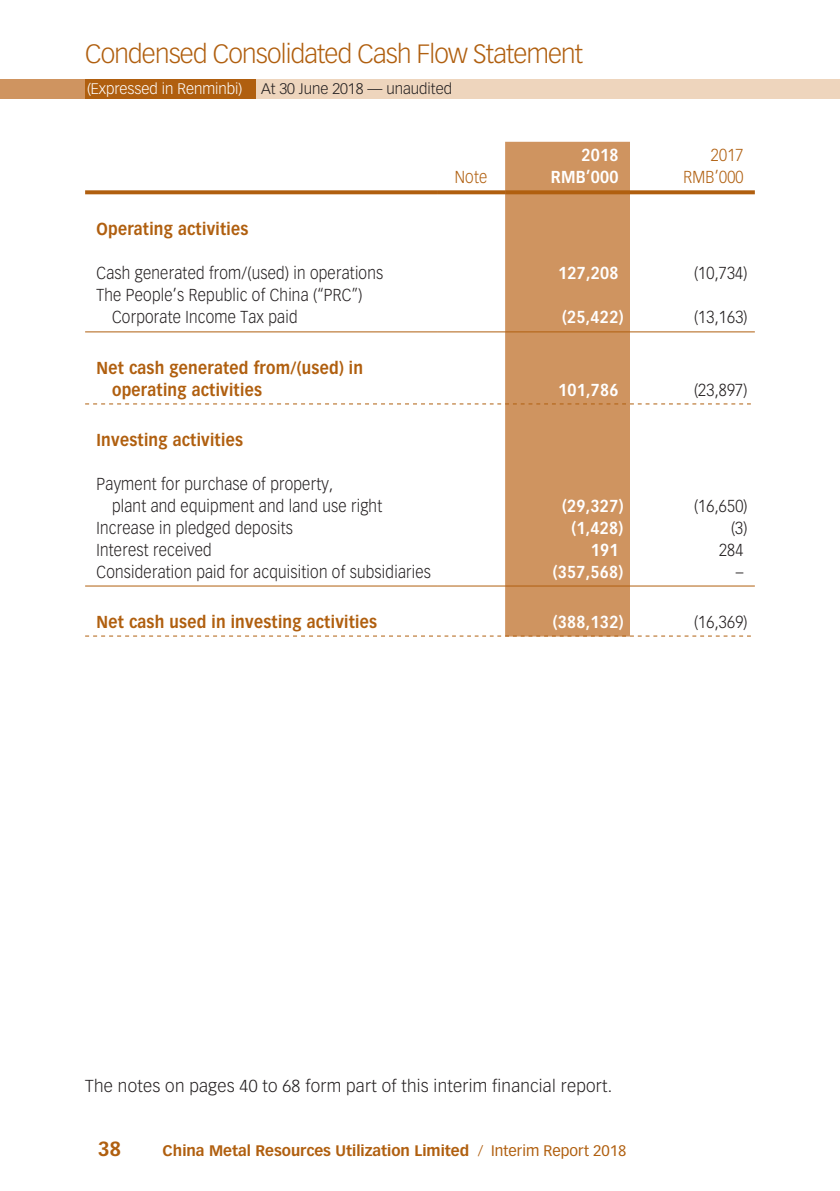
<style>
.page{position:relative;width:840px;height:1191px;background:#fff}
.page>*{position:absolute;margin:0;border:0;box-sizing:border-box;transform-origin:0 0}
.t1{font:300 26px "Vectora LT Std";letter-spacing:-.03em;color:#b05f0f}
.t2{font:700 20px "Vectora LT Std";color:#b05f0f}
._50_Table_txt{font:300 17px "Vectora LT Std";letter-spacing:.015em;color:#231f20;scale:.9 1}
._50_Table_txt-2{font:700 17px "Vectora LT Std";letter-spacing:.02em;color:#b05f0f;scale:.9 1}
._50_Table_txt-3{font:700 17px "Vectora LT Std";letter-spacing:.02em;color:#fff;scale:.9 1}
._00_txt{font:300 17px "Vectora LT Std";letter-spacing:.015em;color:#231f20}
._50_Table_txt-4{font:300 17px "Vectora LT Std";letter-spacing:.015em;color:#b05f0f;scale:.9 1}
.t3{font:700 15px "Vectora LT Std";color:#b05f0f}
.t4{font:300 15px "Vectora LT Std";color:#231f20}
.t5{font:300 15px "Vectora LT Std";color:#fff}
.s1{font-weight:300}
.s2{font-weight:400}
</style>
<div class="page">
<div style="left:0;top:80px;width:839px;height:19px;background:#eed5bd"></div>
<div style="left:85px;top:80px;width:170px;height:19px;background:#b05f0f"></div>
<div style="left:0;top:80px;width:85px;height:19px;background:#cf9460"></div>
<div style="left:505px;top:142px;width:124px;height:493px;background:#cf9460"></div>
<svg style="left:85px;top:190px;width:352px;height:4px"></svg>
<svg style="left:437px;top:190px;width:68px;height:4px"></svg>
<svg style="left:505px;top:190px;width:124px;height:4px"></svg>
<svg style="left:629px;top:190px;width:125px;height:4px"></svg>
<hr style="left:85px;top:331px;width:352px;height:1px;background:#b05f0f">
<hr style="left:437px;top:331px;width:68px;height:1px;background:#b05f0f">
<hr style="left:505px;top:331px;width:124px;height:1px;background:#b05f0f">
<hr style="left:629px;top:331px;width:125px;height:1px;background:#b05f0f">
<svg style="left:85px;top:403px;width:665px;height:1px"></svg>
<hr style="left:85px;top:585px;width:352px;height:1px;background:#b05f0f">
<hr style="left:437px;top:585px;width:68px;height:1px;background:#b05f0f">
<hr style="left:505px;top:585px;width:124px;height:1px;background:#b05f0f">
<hr style="left:629px;top:585px;width:125px;height:1px;background:#b05f0f">
<svg style="left:85px;top:635px;width:665px;height:1px"></svg>
<p class="t1" style="left:85px;top:39px;width:499px">Condensed Consolidated Cash Flow Statement</p>
<p class="t5" style="left:87px;top:80px;width:157px">(Expressed in Renminbi)</p>
<p class="t4" style="left:261px;top:80px;width:192px">At 30 June 2018 — unaudited</p>
<p class="_50_Table_txt-3" style="left:581px;top:144px;width:43px">2018</p>
<p class="_50_Table_txt-4" style="left:710px;top:145px;width:38px">2017</p>
<p class="_50_Table_txt-4" style="left:454px;top:167px;width:38px">Note</p>
<p class="_50_Table_txt-3" style="left:550px;top:166px;width:77px">RMB’000</p>
<p class="_50_Table_txt-4" style="left:683px;top:167px;width:68px">RMB’000</p>
<p class="_50_Table_txt-2" style="left:96px;top:219px;width:170px">Operating activities</p>
<p class="_50_Table_txt" style="left:96px;top:263px;width:320px">Cash generated from/(used) in operations</p>
<p class="_50_Table_txt-3" style="left:557px;top:263px;width:69px">127,208</p>
<p class="_50_Table_txt" style="left:693px;top:263px;width:61px">(10,734)</p>
<p class="_50_Table_txt" style="left:96px;top:285px;width:297px">The People’s Republic of China (“PRC”)</p>
<p class="_50_Table_txt" style="left:112px;top:308px;width:207px">Corporate Income Tax paid</p>
<p class="_50_Table_txt-3" style="left:561px;top:307px;width:70px">(25,422)</p>
<p class="_50_Table_txt" style="left:693px;top:308px;width:61px">(13,163)</p>
<p class="_50_Table_txt-2" style="left:96px;top:357px;width:297px">Net cash generated from/(used) in</p>
<p class="_50_Table_txt-2" style="left:112px;top:379px;width:168px">operating activities</p>
<p class="_50_Table_txt-3" style="left:557px;top:379px;width:69px">101,786</p>
<p class="_50_Table_txt" style="left:693px;top:380px;width:61px">(23,897)</p>
<p class="_50_Table_txt-2" style="left:96px;top:429px;width:164px">Investing activities</p>
<p class="_50_Table_txt" style="left:96px;top:474px;width:264px">Payment for purchase of property,</p>
<p class="_50_Table_txt" style="left:112px;top:496px;width:301px">plant and equipment and land use right</p>
<p class="_50_Table_txt-3" style="left:561px;top:495px;width:70px">(29,327)</p>
<p class="_50_Table_txt" style="left:693px;top:496px;width:61px">(16,650)</p>
<p class="_50_Table_txt" style="left:96px;top:518px;width:219px">Increase in pledged deposits</p>
<p class="_50_Table_txt-3" style="left:571px;top:517px;width:59px">(1,428)</p>
<p class="_50_Table_txt" style="left:730px;top:518px;width:20px">(3)</p>
<p class="_50_Table_txt" style="left:96px;top:540px;width:130px">Interest received</p>
<p class="_50_Table_txt-3" style="left:590px;top:539px;width:32px">191</p>
<p class="_50_Table_txt" style="left:718px;top:540px;width:29px">284</p>
<p class="_50_Table_txt" style="left:96px;top:562px;width:373px">Consideration paid for acquisition of subsidiaries</p>
<p class="_50_Table_txt-3" style="left:552px;top:561px;width:80px">(357,568)</p>
<p class="_50_Table_txt" style="left:735px;top:562px;width:10px">–</p>
<p class="_50_Table_txt-2" style="left:96px;top:611px;width:313px">Net cash used in investing activities</p>
<p class="_50_Table_txt-3" style="left:552px;top:611px;width:80px">(388,132)</p>
<p class="_50_Table_txt" style="left:693px;top:612px;width:61px">(16,369)</p>
<p class="_00_txt" style="left:85px;top:1076px;width:528px">The notes on pages 40 to 68 form part of this interim financial report.</p>
<p class="t2" style="left:98px;top:1136px;width:25px">38</p>
<p class="t3" style="left:162px;top:1142px;width:465px">China Metal Resources Utilization Limited <span class="s1">/</span> <span class="s2">Interim Report 2018</span></p>
</div>
